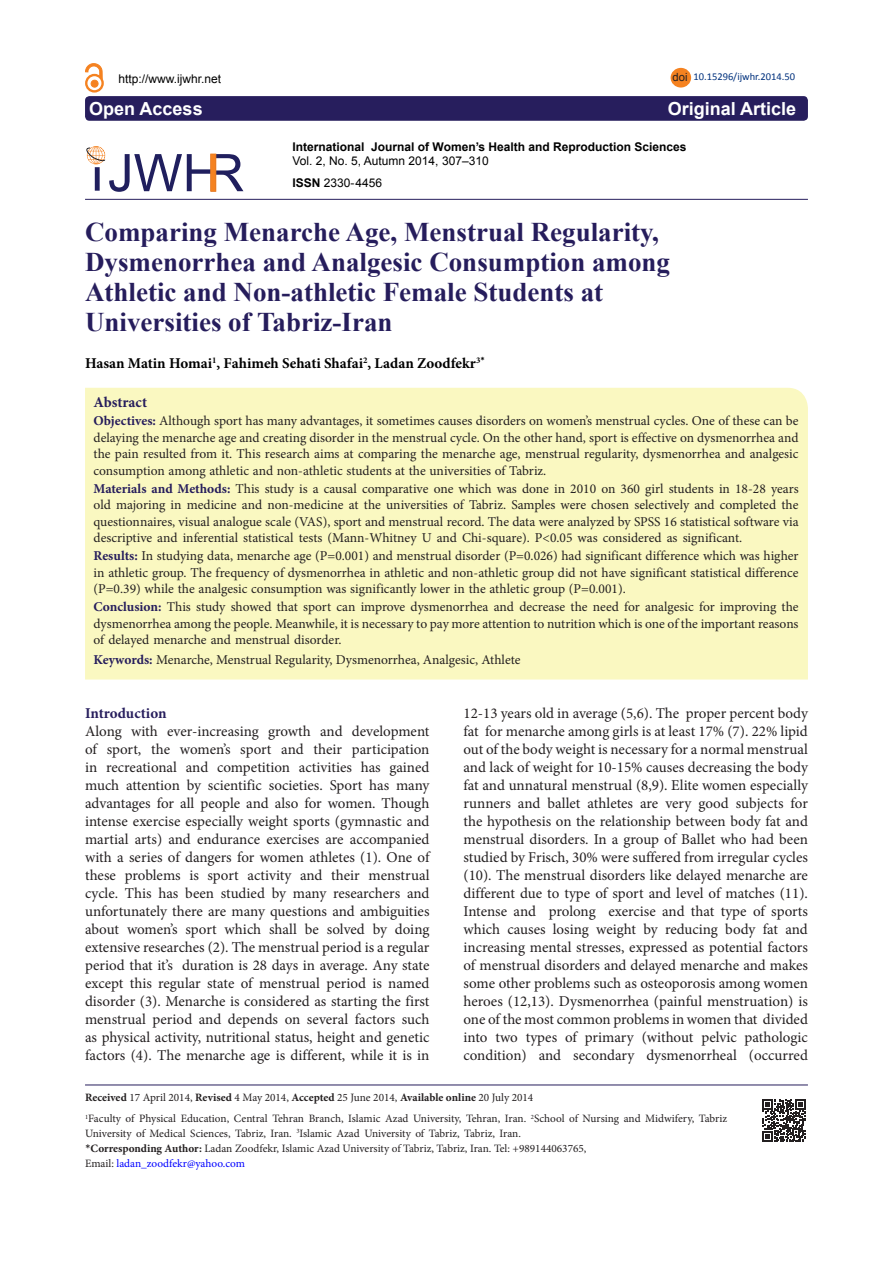
<style>
.page{position:relative;width:893px;height:1263px;background:#fff}
.page>*{position:absolute;margin:0;border:0;box-sizing:border-box;transform-origin:0 0}
.Pa3{font:700 27px/30px "Times New Roman";color:#261d5c}
.t1{font:700 18px "Arial";color:#fff}
.t2{font:15px/18px "Minion Pro";color:#231f20;text-align:justify}
.t3{font:700 15px "Minion Pro";color:#000}
.t4{font:700 15px "Minion Pro";letter-spacing:-.005em;color:#271e5d}
.t5{font:700 15px "Minion Pro";color:#261d5c}
.t6{font:13.5px/16.5px "Minion Pro";color:#231f20;text-align:justify}
.t7{font:12px "Arial";color:#000}
.t8{font:700 12px "Arial";color:#000}
.t9{font:11.25px/14.2px "Minion Pro";color:#231f20}
.t10{font:11.25px "Minion Pro";color:#00f}
.t11{font:11.25px "Arial";color:#231f20}
.t12{font:10.5px "Calibri";color:#00317d}
.s1{font-weight:700}
.s2{font-weight:700;color:#261d5c}
.s3{font-family:"Calibri"}
.s4{color:#231f20}
</style>
<div class="page">
<hr style="left:85px;top:1084px;width:723px;height:1px;background:#261d5c">
<div style="left:85px;top:388px;width:723px;height:291px;background:#faf8c1"></div>
<div style="left:85px;top:96px;width:723px;height:25px;background:#271e5d;border-radius:4px"></div>
<hr style="left:85px;top:199px;width:723px;height:1px;background:#271e5d">
<div style="left:671px;top:68px;width:20px;height:20px;background:#f58220;border-radius:50%"></div>
<svg style="left:86px;top:146px;width:157px;height:46px"></svg>
<svg style="left:211px;top:154px;width:5px;height:37px"></svg>
<div style="left:91px;top:80px;width:7px;height:7px;background:#f58220;border-radius:50%"></div>
<div style="left:91px;top:80px;width:7px;height:7px;border:1px solid #f58220;border-radius:50%"></div>
<div style="left:85px;top:74px;width:19px;height:19px;border:2px solid #f58220;border-radius:50%"></div>
<svg style="left:85px;top:63px;width:17px;height:16px"></svg>
<svg style="left:762px;top:1099px;width:44px;height:43px"></svg>
<p class="t7" style="left:118px;top:70px;width:104px">http://www.ijwhr.net</p>
<p class="t11" style="left:672px;top:70px;width:17px">doi</p>
<p class="t12" style="left:693px;top:70px;width:103px">10.15296/ijwhr.2014.50</p>
<p class="t1" style="left:89px;top:97px;width:115px">Open Access</p>
<p class="t1" style="left:668px;top:97px;width:130px">Original Article</p>
<p class="t8" style="left:293px;top:139px;width:396px">International Journal of Women’s Health and Reproduction Sciences</p>
<p class="t7" style="left:293px;top:153px;width:198px">Vol. 2, No. 5, Autumn 2014, 307–310</p>
<p class="t7" style="left:293px;top:175px;width:91px"><span class="s1">ISSN</span> 2330- 4456</p>
<p class="Pa3" style="left:85px;top:216px;width:587px">Comparing Menarche Age, Menstrual Regularity, Dysmenorrhea and Analgesic Consumption among Athletic and Non-athletic Female Students at Universities of Tabriz-Iran</p>
<p class="t3" style="left:85px;top:353px;width:401px">Hasan Matin Homai<sup>1</sup>, Fahimeh Sehati Shafai<sup>2</sup>, Ladan Zoodfekr<sup>3</sup><sup>*</sup></p>
<p class="t5" style="left:94px;top:392px;width:55px">Abstract</p>
<p class="t6" style="left:94px;top:413px;width:707px"><span class="s2">Objectives:</span> Although sport has many advantages, it sometimes causes disorders on women’s menstrual cycles. One of these can be delaying the menarche age and creating disorder in the menstrual cycle. On the other hand, sport is effective on dysmenorrhea and the pain resulted from it. This research aims at comparing the menarche age, menstrual regularity, dysmenorrhea and analgesic consumption among athletic and non-athletic students at the universities of Tabriz.</p>
<p class="t6" style="left:94px;top:480px;width:707px"><span class="s2">Materials and Methods:</span> This study is a causal comparative one which was done in 2010 on 360 girl students in 18-28 years old majoring in medicine and non-medicine at the universities of Tabriz. Samples were chosen selectively and completed the questionnaires, visual analogue scale (VAS), sport and menstrual record. The data were analyzed by SPSS 16 statistical software via descriptive and inferential statistical tests (Mann-Whitney U and Chi-square). P&lt;0.05 was considered as significant.</p>
<p class="t6" style="left:94px;top:548px;width:707px"><span class="s2">Results:</span> In studying data, menarche age (P=0.001) and menstrual disorder (P=0.026) had significant difference which was higher in athletic group. The frequency of dysmenorrhea in athletic and non-athletic group did not have significant statistical difference (P=0.39) while the analgesic consumption was significantly lower in the athletic group (P=0.001).</p>
<p class="t6" style="left:94px;top:599px;width:707px"><span class="s2">Conclusion:</span> This study showed that sport can improve dysmenorrhea and decrease the need for analgesic for improving the dysmenorrhea among the people. Meanwhile, it is necessary to pay more attention to nutrition which is one of the important reasons of delayed menarche and menstrual disorder.</p>
<p class="t6" style="left:94px;top:651px;width:428px"><span class="s2">Keywords:</span> Menarche, Menstrual Regularity, Dysmenorrhea, Analgesic, Athlete</p>
<p class="t4" style="left:85px;top:702px;width:83px">Introduction</p>
<p class="t2" style="left:85px;top:722px;width:346px">Along with ever-increasing growth and development of sport, the women’s sport and their participation in recreational and competition activities has gained much attention by scientific societies. Sport has many advantages for all people and also for women. Though intense exercise especially weight sports (gymnastic and martial arts) and endurance exercises are accompanied with a series of dangers for women athletes (1). One of these problems is sport activity and their menstrual cycle. This has been studied by many researchers and unfortunately there are many questions and ambiguities about women’s sport which shall be solved by doing extensive researches (2). The menstrual period is a regular period that it’s duration is 28 days in average. Any state except this regular state of menstrual period is named disorder (3). Menarche is considered as starting the first menstrual period and depends on several factors such as physical activity, nutritional status, height and genetic factors (4). The menarche age is different, while it is in</p>
<p class="t2" style="left:463px;top:704px;width:346px">12-13 years old in average (5,6). The proper percent body fat for menarche among girls is at least 17% (7). 22% lipid out of the body weight is necessary for a normal menstrual and lack of weight for 10-15% causes decreasing the body fat and unnatural menstrual (8,9). Elite women especially runners and ballet athletes are very good subjects for the hypothesis on the relationship between body fat and menstrual disorders. In a group of Ballet who had been studied by Frisch, 30% were suffered from irregular cycles (10). The menstrual disorders like delayed menarche are different due to type of sport and level of matches (11).<br>Intense and prolong exercise and that type of sports which causes losing weight by reducing body fat and increasing mental stresses, expressed as potential factors of menstrual disorders and delayed menarche and makes some other problems such as osteoporosis among women heroes (12,13). Dysmenorrhea (painful menstruation) is one of the most common problems in women that divided into two types of primary (without pelvic pathologic condition) and secondary dysmenorrheal (occurred</p>
<p class="t9" style="left:85px;top:1090px;width:450px"><span class="s1">Received</span> 17 April 2014, <span class="s1">Revised</span> 4 May 2014, <span class="s1">Accepted</span> 25 June 2014, <span class="s1">Available online</span> 20 July 2014</p>
<p class="t9" style="left:85px;top:1112px;width:644px"><sup>1</sup>Faculty of Physical Education, Central Tehran Branch, Islamic Azad University, Tehran, Iran. <sup>2</sup>School of Nursing and Midwifery, Tabriz<br>University of Medical Sciences, Tabriz, Iran. <sup>3</sup>Islamic Azad University of Tabriz, Tabriz, Iran.</p>
<p class="t9" style="left:85px;top:1141px;width:503px"><span class="s3">*</span><span class="s1">Corresponding Author:</span> Ladan Zoodfekr, Islamic Azad University of Tabriz, Tabriz, Iran. Tel: +989144063765,</p>
<p class="t10" style="left:85px;top:1155px;width:161px"><span class="s4">Email:</span> ladan_zoodfekr@yahoo.com</p>
</div>
